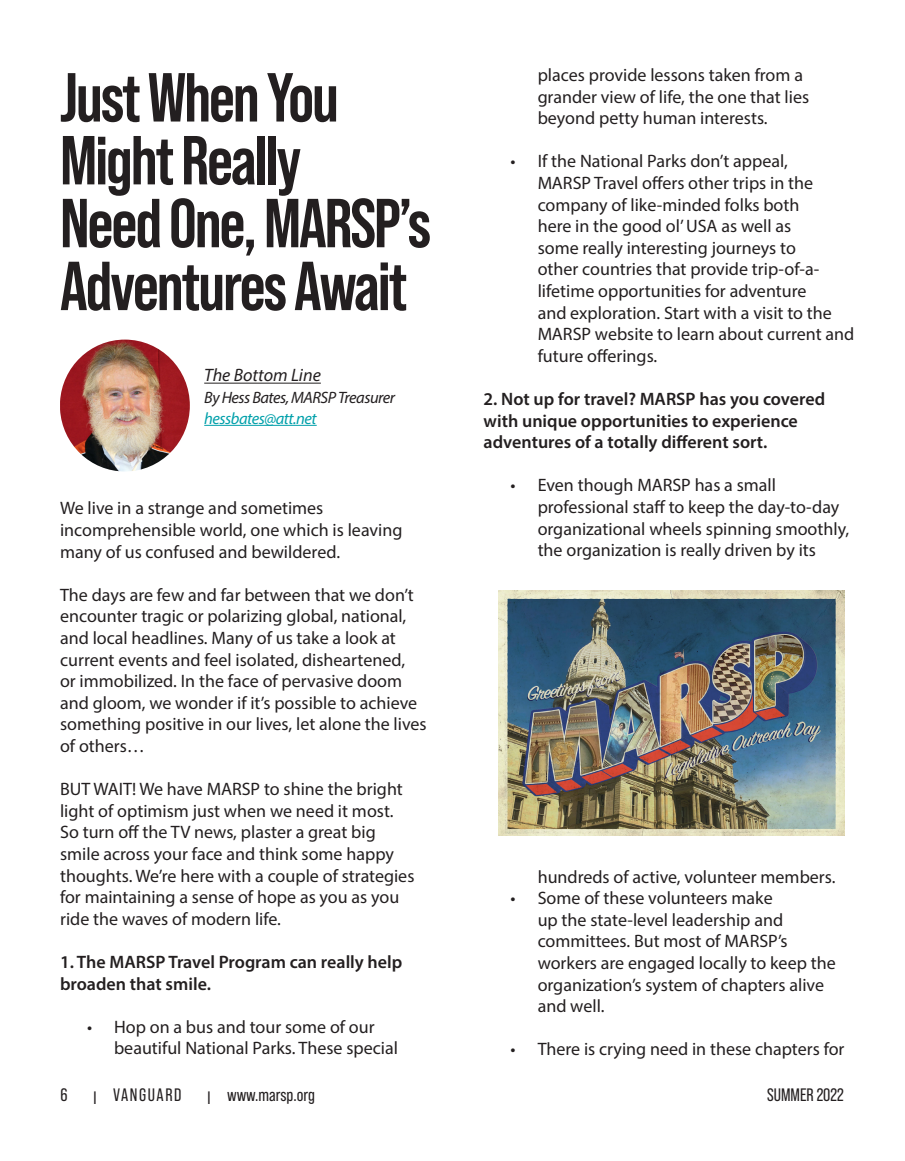
<style>
.page{position:relative;width:905px;height:1161px;background:#fff}
.page>*{position:absolute;margin:0;border:0;box-sizing:border-box;transform-origin:0 0}
.t1{font:700 69.15px/62.8px "Bebas Neue Pro";letter-spacing:-.03em;color:#231f20}
.Headline{font:18px/21.6px "Myriad Pro";color:#231f20}
.Headline-2{font:600 18px/21.6px "Myriad Pro";color:#231f20}
.t2{font:18px "Bebas Neue Pro";color:#231f20}
.t3{font:italic 18px "Myriad Pro";color:#231f20}
.t4{font:18px "Bebas Neue Pro";letter-spacing:.09em;color:#231f20}
.t5{font:italic 16.5px "Myriad Pro";letter-spacing:-.03em;color:#231f20}
.t6{font:italic 16.5px "Myriad Pro";letter-spacing:-.03em;color:#00a0aa}
</style>
<div class="page">
<img style="left:498px;top:590px;width:346px;height:245px">
<img style="left:60px;top:340px;width:130px;height:131px">
<hr style="left:204px;top:425px;width:113px;height:1px;background:#00a0aa">
<hr style="left:204px;top:383px;width:117px;height:1px;background:#231f20">
<p class="t1" style="left:60px;top:65px;width:372px">Just When You<br>Might Really<br>Need One, MARSP’s<br>Adventures Await</p>
<p class="t3" style="left:204px;top:364px;width:118px">The Bottom Line</p>
<p class="t5" style="left:204px;top:388px;width:192px">By Hess Bates, MARSP Treasurer</p>
<p class="t6" style="left:204px;top:408px;width:114px">hessbates@att.net</p>
<p class="Headline" style="left:60px;top:497px;width:344px">We live in a strange and sometimes incomprehensible world, one which is leaving many of us confused and bewildered.</p>
<p class="Headline" style="left:60px;top:584px;width:368px">The days are few and far between that we don’t encounter tragic or polarizing global, national, and local headlines. Many of us take a look at current events and feel isolated, disheartened,<br>or immobilized. In the face of pervasive doom and gloom, we wonder if it’s possible to achieve something positive in our lives, let alone the lives of others…</p>
<p class="Headline" style="left:60px;top:778px;width:344px">BUT WAIT! We have MARSP to shine the bright</p>
<p class="Headline" style="left:60px;top:800px;width:335px">light of optimism just when we need it most.</p>
<p class="Headline" style="left:60px;top:821px;width:317px">So turn off the TV news, plaster a great big</p>
<p class="Headline" style="left:60px;top:843px;width:335px">smile across your face and think some happy</p>
<p class="Headline" style="left:60px;top:865px;width:356px">thoughts. We’re here with a couple of strategies</p>
<p class="Headline" style="left:60px;top:886px;width:341px">for maintaining a sense of hope as you as you</p>
<p class="Headline" style="left:60px;top:908px;width:222px">ride the waves of modern life.</p>
<p class="Headline-2" style="left:60px;top:951px;width:344px">1. The MARSP Travel Program can really help broaden that smile.</p>
<p class="Headline" style="left:114px;top:1016px;width:285px;text-indent:-27px">• Hop on a bus and tour some of our beautiful National Parks. These special</p>
<p class="Headline" style="left:537px;top:64px;width:273px">places provide lessons taken from a grander view of life, the one that lies beyond petty human interests.</p>
<p class="Headline" style="left:537px;top:150px;width:318px;text-indent:-27px">• If the National Parks don’t appeal,<br>MARSP Travel offers other trips in the company of like-minded folks both<br>here in the good ol’ USA as well as<br>some really interesting journeys to<br>other countries that provide trip-of-a&shy;lifetime opportunities for adventure<br>and exploration. Start with a visit to the MARSP website to learn about current and future offerings.</p>
<p class="Headline-2" style="left:483px;top:388px;width:343px">2. Not up for travel? MARSP has you covered with unique opportunities to experience adventures of a totally different sort.</p>
<p class="Headline" style="left:537px;top:474px;width:313px;text-indent:-27px">• Even though MARSP has a small professional staff to keep the day-to-day organizational wheels spinning smoothly, the organization is really driven by its</p>
<p class="Headline" style="left:537px;top:866px;width:299px">hundreds of active, volunteer members.</p>
<p class="Headline" style="left:537px;top:887px;width:299px;text-indent:-27px">• Some of these volunteers make<br>up the state-level leadership and committees. But most of MARSP’s workers are engaged locally to keep the organization’s system of chapters alive and well.</p>
<p class="Headline" style="left:510px;top:1038px;width:335px">• There is crying need in these chapters for</p>
<p class="t2" style="left:60px;top:1084px;width:9px">6</p>
<p class="t4" style="left:93px;top:1084px;width:90px">l VANGUARD</p>
<p class="t2" style="left:207px;top:1084px;width:109px">l www.marsp.org</p>
<p class="t2" style="left:767px;top:1084px;width:78px">SUMMER 2022</p>
</div>
